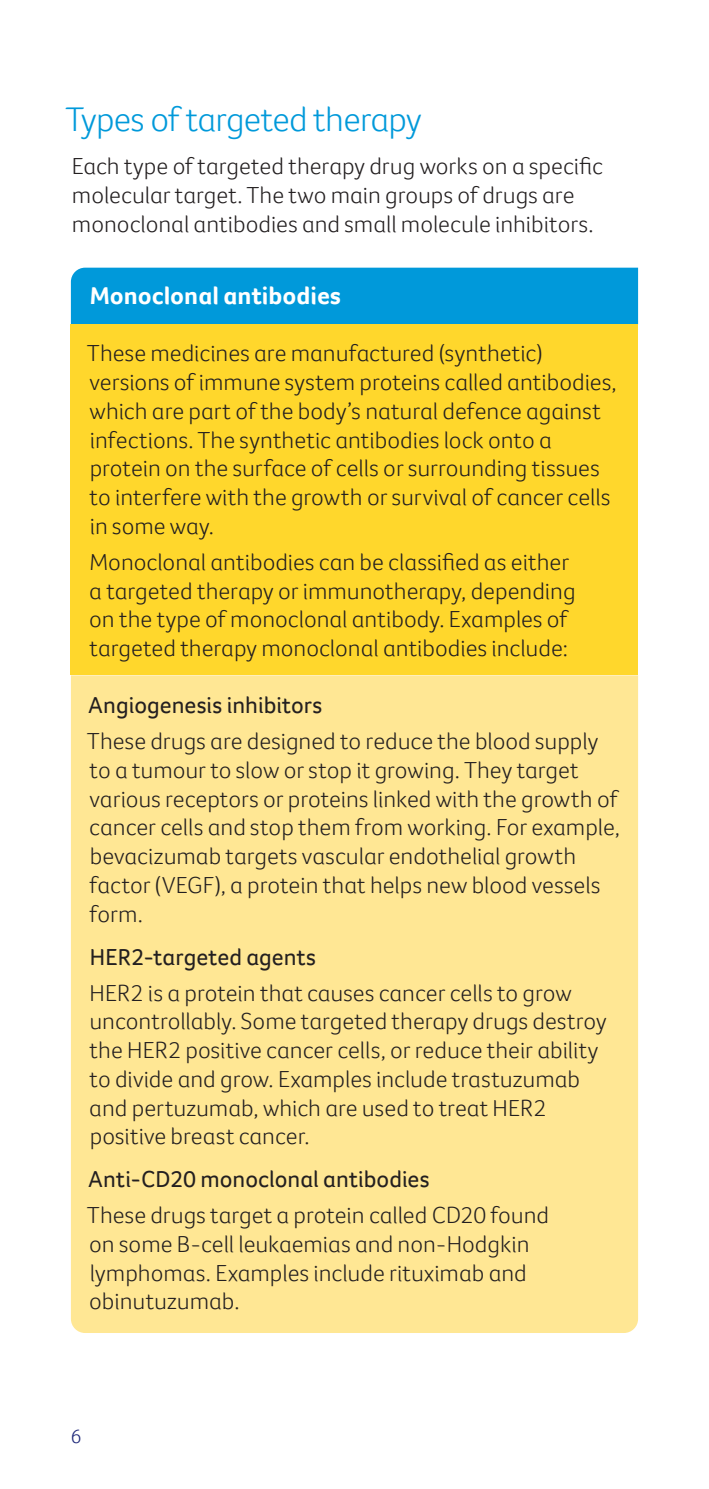
<style>
.page{position:relative;width:709px;height:1489px;background:#fff}
.page>*{position:absolute;margin:0;border:0;box-sizing:border-box;transform-origin:0 0}
.subheading{font:300 35px "Foco CC";letter-spacing:-.025em;color:#0099da}
.bodycopy_intro{font:700 25px "Foco CC";color:#fff}
.bodycopy{font:300 23.75px/28.8px "Foco CC";color:#231f20}
.bodycopy-2{font:23.75px "Foco CC";color:#231f20}
.t1{font:300 20px "Foco CC";color:#1d2779}
</style>
<div class="page">
<div style="left:71px;top:675px;width:567px;height:657px;background:#ffe794"></div>
<div style="left:71px;top:268px;width:567px;height:56px;background:#0099da"></div>
<div style="left:71px;top:324px;width:567px;height:351px;background:#ffd72c"></div>
<p class="subheading" style="left:66px;top:96px;width:357px">Types of targeted therapy</p>
<p class="bodycopy" style="left:72px;top:151px;width:532px">Each type of targeted therapy drug works on a specific molecular target. The two main groups of drugs are monoclonal antibodies and small molecule inhibitors.</p>
<p class="bodycopy_intro" style="left:90px;top:279px;width:253px">Monoclonal antibodies</p>
<p class="bodycopy" style="left:87px;top:339px;width:531px">These medicines are manufactured (synthetic) versions of immune system proteins called antibodies, which are part of the body’s natural defence against infections. The synthetic antibodies lock onto a protein on the surface of cells or surrounding tissues to interfere with the growth or survival of cancer cells in some way.</p>
<p class="bodycopy" style="left:89px;top:547px;width:488px">Monoclonal antibodies can be classified as either a targeted therapy or immunotherapy, depending on the type of monoclonal antibody. Examples of targeted therapy monoclonal antibodies include:</p>
<p class="bodycopy-2" style="left:88px;top:689px;width:236px">Angiogenesis inhibitors</p>
<p class="bodycopy" style="left:87px;top:726px;width:534px">These drugs are designed to reduce the blood supply to a tumour to slow or stop it growing. They target various receptors or proteins linked with the growth of cancer cells and stop them from working. For example, bevacizumab targets vascular endothelial growth factor (VEGF), a protein that helps new blood vessels form.</p>
<p class="bodycopy-2" style="left:90px;top:940px;width:228px">HER2-targeted agents</p>
<p class="bodycopy" style="left:89px;top:977px;width:519px">HER2 is a protein that causes cancer cells to grow uncontrollably. Some targeted therapy drugs destroy the HER2 positive cancer cells, or reduce their ability to divide and grow. Examples include trastuzumab and pertuzumab, which are used to treat HER2 positive breast cancer.</p>
<p class="bodycopy-2" style="left:88px;top:1163px;width:343px">Anti-CD20 monoclonal antibodies</p>
<p class="bodycopy" style="left:87px;top:1200px;width:463px">These drugs target a protein called CD20 found on some B-cell leukaemias and non-Hodgkin lymphomas. Examples include rituximab and obinutuzumab.</p>
<p class="t1" style="left:71px;top:1422px;width:12px">6</p>
</div>
